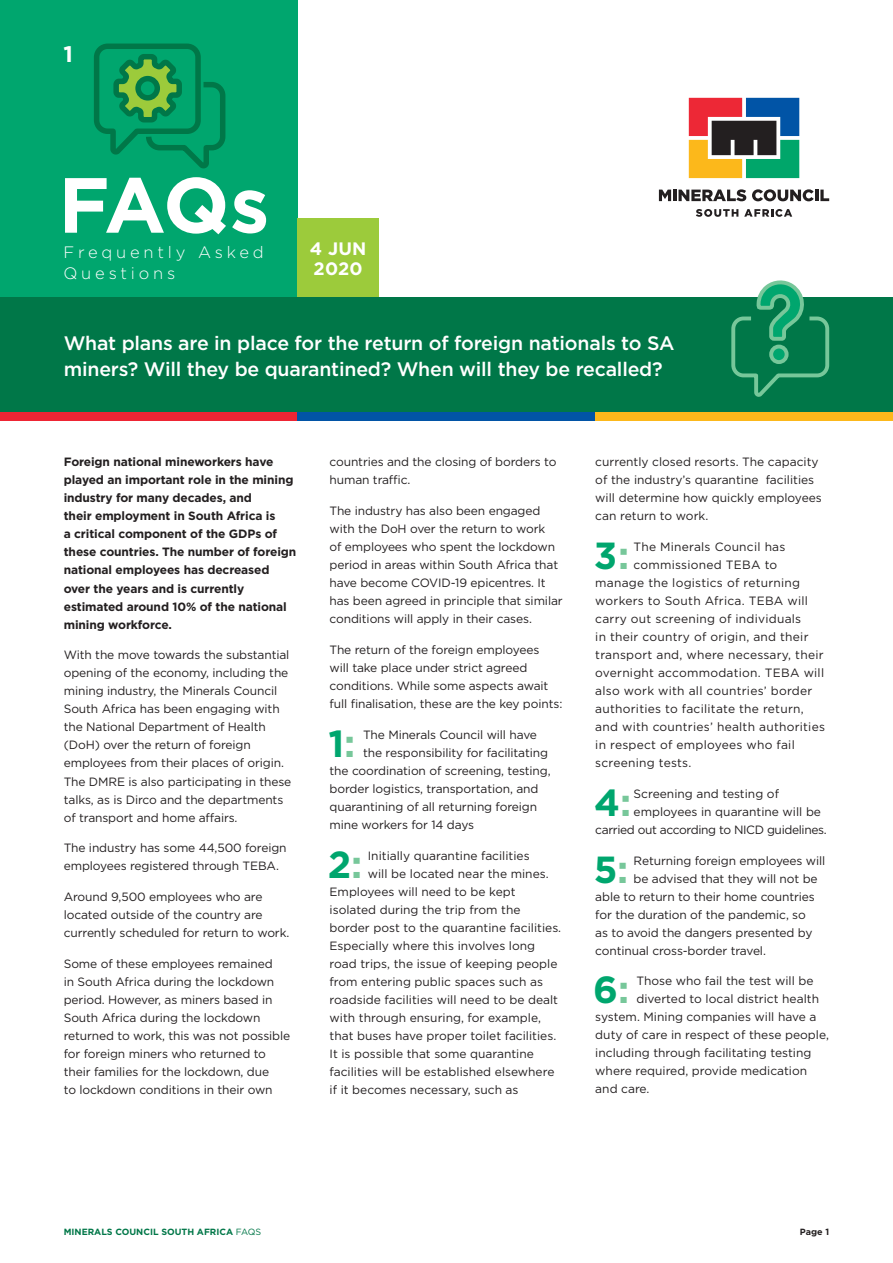
<style>
.page{position:relative;width:893px;height:1263px;background:#fff}
.page>*{position:absolute;margin:0;border:0;box-sizing:border-box;transform-origin:0 0}
.Table_headings{font:700 78px "Gotham";color:#fff}
.Body_Copy_2017{font:700 37.65px "Gotham";color:#00a66e}
.Table_headings-2{font:700 22.5px "Gotham";color:#fff}
.Heading_2_2017{font:500 19.5px/25.5px "Gotham";letter-spacing:-.01em;color:#fff}
.Intro_copy_2017{font:700 18px/19.5px "Gotham";letter-spacing:.01em;color:#fff}
.Intro_copy_2017-2{font:300 16.5px/21px "Gotham";letter-spacing:.23em;color:#fff}
.Body_Copy_2017-2{font:12px/18px "Gotham";letter-spacing:-.01em;color:#231f20}
.Body_Copy_2017-3{font:12px "Gotham";letter-spacing:.02em;color:#231f20}
.Body_Copy_2017-4{font:700 12px/18px "Gotham";letter-spacing:-.01em;color:#231f20}
.Body_Copy_2017-5{font:12px "Gotham";letter-spacing:-.03em;color:#231f20}
.t1{font:700 9px "Gotham";color:#007748}
.t2{font:700 9px "Gotham";color:#231f20}
.s1{color:#77c79a}
.s2{font-weight:400}
</style>
<div class="page">
<div style="left:0;top:0;width:298px;height:298px;background:#00a66e"></div>
<div style="left:298px;top:218px;width:81px;height:80px;background:#9ccb3b"></div>
<div style="left:0;top:298px;width:893px;height:114px;background:#007748"></div>
<svg style="left:689px;top:98px;width:110px;height:80px;background:#797461"></svg>
<svg style="left:659px;top:189px;width:87px;height:12px"></svg>
<svg style="left:752px;top:189px;width:77px;height:12px"></svg>
<svg style="left:696px;top:209px;width:42px;height:8px"></svg>
<svg style="left:744px;top:209px;width:48px;height:8px"></svg>
<div style="left:0;top:412px;width:298px;height:9px;background:#ee2534"></div>
<div style="left:298px;top:412px;width:297px;height:9px;background:#0154a6"></div>
<div style="left:595px;top:412px;width:298px;height:9px;background:#fcb81b"></div>
<svg style="left:94px;top:43px;width:132px;height:126px"></svg>
<svg style="left:138px;top:79px;width:19px;height:19px"></svg>
<div style="left:135px;top:76px;width:25px;height:25px;border:5px solid #007748;border-radius:50%"></div>
<svg style="left:729px;top:280px;width:102px;height:117px"></svg>
<p class="Table_headings-2" style="left:63px;top:39px;width:11px">1</p>
<p class="Table_headings" style="left:58px;top:153px;width:212px">FAQs</p>
<p class="Intro_copy_2017-2" style="left:63px;top:241px;width:202px">Frequently Asked<br>Questions</p>
<p class="Intro_copy_2017" style="left:310px;top:239px;width:58px">4 JUN<br>2020</p>
<p class="Heading_2_2017" style="left:64px;top:330px;width:612px">What plans are in place for the return of foreign nationals to SA miners? Will they be quarantined? When will they be recalled?</p>
<p class="Body_Copy_2017-4" style="left:64px;top:453px;width:234px">Foreign national mineworkers have played an important role in the mining industry for many decades, and<br>their employment in South Africa is<br>a critical component of the GDPs of these countries. The number of foreign national employees has decreased over the years and is currently estimated around 10% of the national mining workforce.</p>
<p class="Body_Copy_2017-2" style="left:64px;top:646px;width:229px">With the move towards the substantial opening of the economy, including the mining industry, the Minerals Council South Africa has been engaging with the National Department of Health (DoH) over the return of foreign employees from their places of origin.<br>The DMRE is also participating in these talks, as is Dirco and the departments of transport and home affairs.</p>
<p class="Body_Copy_2017-2" style="left:64px;top:839px;width:224px">The industry has some 44,500 foreign employees registered through TEBA.</p>
<p class="Body_Copy_2017-2" style="left:64px;top:888px;width:227px">Around 9,500 employees who are located outside of the country are currently scheduled for return to work.</p>
<p class="Body_Copy_2017-2" style="left:64px;top:954px;width:228px">Some of these employees remained<br>in South Africa during the lockdown period. However, as miners based in South Africa during the lockdown returned to work, this was not possible for foreign miners who returned to their families for the lockdown, due<br>to lockdown conditions in their own</p>
<p class="Body_Copy_2017-2" style="left:330px;top:453px;width:228px">countries and the closing of borders to human traffic.</p>
<p class="Body_Copy_2017-2" style="left:330px;top:502px;width:235px">The industry has also been engaged with the DoH over the return to work<br>of employees who spent the lockdown period in areas within South Africa that have become COVID-19 epicentres. It has been agreed in principle that similar conditions will apply in their cases.</p>
<p class="Body_Copy_2017-2" style="left:330px;top:640px;width:234px">The return of the foreign employees<br>will take place under strict agreed conditions. While some aspects await full finalisation, these are the key points:</p>
<p class="Body_Copy_2017" style="left:329px;top:719px;width:28px">1<span class="s1">:</span></p>
<p class="Body_Copy_2017-2" style="left:363px;top:725px;width:175px">The Minerals Council will have</p>
<p class="Body_Copy_2017-2" style="left:363px;top:743px;width:186px">the responsibility for facilitating</p>
<p class="Body_Copy_2017-2" style="left:330px;top:761px;width:223px">the coordination of screening, testing,</p>
<p class="Body_Copy_2017-2" style="left:330px;top:779px;width:210px">border logistics, transportation, and</p>
<p class="Body_Copy_2017-2" style="left:330px;top:797px;width:209px">quarantining of all returning foreign</p>
<p class="Body_Copy_2017-2" style="left:330px;top:815px;width:146px">mine workers for 14 days</p>
<p class="Body_Copy_2017" style="left:328px;top:839px;width:36px">2<span class="s1">:</span></p>
<p class="Body_Copy_2017-2" style="left:368px;top:846px;width:163px">Initially quarantine facilities</p>
<p class="Body_Copy_2017-2" style="left:368px;top:864px;width:182px">will be located near the mines.</p>
<p class="Body_Copy_2017-2" style="left:330px;top:882px;width:188px">Employees will need to be kept</p>
<p class="Body_Copy_2017-2" style="left:330px;top:900px;width:193px">isolated during the trip from the</p>
<p class="Body_Copy_2017-2" style="left:330px;top:918px;width:233px">border post to the quarantine facilities.</p>
<p class="Body_Copy_2017-2" style="left:330px;top:936px;width:207px">Especially where this involves long</p>
<p class="Body_Copy_2017-2" style="left:330px;top:954px;width:229px">road trips, the issue of keeping people</p>
<p class="Body_Copy_2017-2" style="left:330px;top:972px;width:215px">from entering public spaces such as</p>
<p class="Body_Copy_2017-2" style="left:330px;top:990px;width:230px">roadside facilities will need to be dealt</p>
<p class="Body_Copy_2017-2" style="left:330px;top:1008px;width:213px">with through ensuring, for example,</p>
<p class="Body_Copy_2017-2" style="left:330px;top:1026px;width:228px">that buses have proper toilet facilities.</p>
<p class="Body_Copy_2017-2" style="left:330px;top:1044px;width:206px">It is possible that some quarantine</p>
<p class="Body_Copy_2017-2" style="left:330px;top:1063px;width:226px">facilities will be established elsewhere</p>
<p class="Body_Copy_2017-2" style="left:330px;top:1081px;width:191px">if it becomes necessary, such as</p>
<p class="Body_Copy_2017-2" style="left:595px;top:453px;width:228px">currently closed resorts. The capacity of the industry’s quarantine facilities will determine how quickly employees can return to work.</p>
<p class="Body_Copy_2017" style="left:594px;top:531px;width:37px">3<span class="s1">:</span></p>
<p class="Body_Copy_2017-3" style="left:634px;top:539px;width:153px">The Minerals Council has</p>
<p class="Body_Copy_2017-3" style="left:634px;top:557px;width:145px">commissioned TEBA to</p>
<p class="Body_Copy_2017-3" style="left:595px;top:575px;width:206px">manage the logistics of returning</p>
<p class="Body_Copy_2017-3" style="left:595px;top:593px;width:214px">workers to South Africa. TEBA will</p>
<p class="Body_Copy_2017-3" style="left:595px;top:611px;width:207px">carry out screening of individuals</p>
<p class="Body_Copy_2017-3" style="left:595px;top:629px;width:215px">in their country of origin, and their</p>
<p class="Body_Copy_2017-3" style="left:595px;top:647px;width:230px">transport and, where necessary, their</p>
<p class="Body_Copy_2017-3" style="left:595px;top:665px;width:230px">overnight accommodation. TEBA will</p>
<p class="Body_Copy_2017-3" style="left:595px;top:683px;width:219px">also work with all countries’ border</p>
<p class="Body_Copy_2017-3" style="left:595px;top:701px;width:210px">authorities to facilitate the return,</p>
<p class="Body_Copy_2017-3" style="left:595px;top:719px;width:231px">and with countries’ health authorities</p>
<p class="Body_Copy_2017-3" style="left:595px;top:737px;width:201px">in respect of employees who fail</p>
<p class="Body_Copy_2017-3" style="left:595px;top:755px;width:98px">screening tests.</p>
<p class="Body_Copy_2017" style="left:594px;top:777px;width:39px">4<span class="s1">:</span></p>
<p class="Body_Copy_2017-2" style="left:634px;top:784px;width:147px">Screening and testing of</p>
<p class="Body_Copy_2017-2" style="left:634px;top:802px;width:189px">employees in quarantine will be</p>
<p class="Body_Copy_2017-5" style="left:595px;top:822px;width:233px">carried out according to NICD guidelines.</p>
<p class="Body_Copy_2017" style="left:594px;top:844px;width:36px">5<span class="s1">:</span></p>
<p class="Body_Copy_2017-2" style="left:634px;top:851px;width:193px">Returning foreign employees will</p>
<p class="Body_Copy_2017-2" style="left:634px;top:869px;width:186px">be advised that they will not be</p>
<p class="Body_Copy_2017-2" style="left:595px;top:887px;width:221px">able to return to their home countries</p>
<p class="Body_Copy_2017-2" style="left:595px;top:905px;width:212px">for the duration of the pandemic, so</p>
<p class="Body_Copy_2017-2" style="left:595px;top:923px;width:219px">as to avoid the dangers presented by</p>
<p class="Body_Copy_2017-2" style="left:595px;top:941px;width:172px">continual cross-border travel.</p>
<p class="Body_Copy_2017" style="left:593px;top:965px;width:38px">6<span class="s1">:</span></p>
<p class="Body_Copy_2017-2" style="left:636px;top:972px;width:179px">Those who fail the test will be</p>
<p class="Body_Copy_2017-2" style="left:636px;top:990px;width:184px">diverted to local district health</p>
<p class="Body_Copy_2017-2" style="left:595px;top:1008px;width:223px">system. Mining companies will have a</p>
<p class="Body_Copy_2017-2" style="left:595px;top:1026px;width:235px">duty of care in respect of these people,</p>
<p class="Body_Copy_2017-2" style="left:595px;top:1044px;width:218px">including through facilitating testing</p>
<p class="Body_Copy_2017-2" style="left:595px;top:1062px;width:213px">where required, provide medication</p>
<p class="Body_Copy_2017-2" style="left:595px;top:1080px;width:56px">and care.</p>
<p class="t1" style="left:64px;top:1225px;width:199px">MINERALS COUNCIL SOUTH AFRICA <span class="s2">FAQS</span></p>
<p class="t2" style="left:800px;top:1225px;width:31px">Page 1</p>
</div>
